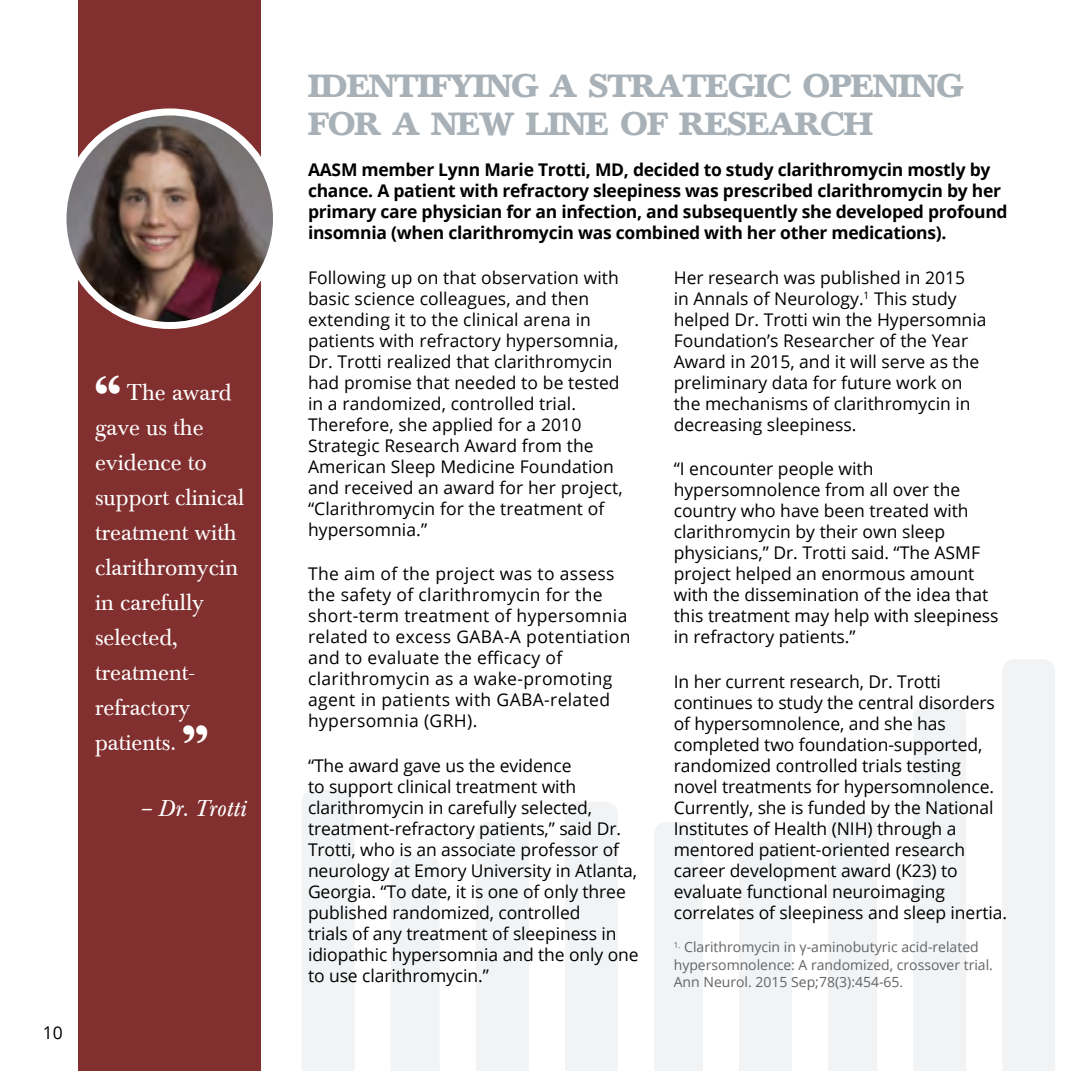
<style>
.page{position:relative;width:1071px;height:1071px;background:#fff}
.page>*{position:absolute;margin:0;border:0;box-sizing:border-box;transform-origin:0 0}
.t1{font:700 31.85px/38.5px "Baskerville BE";letter-spacing:-.03em;color:#a7b1b7}
.t2{font:22.75px/35px "Baskerville BE";color:#fff}
.t3{font:italic 22.75px "Baskerville BE";color:#fff}
.t4{font:17.5px/21px "Open Sans";color:#000}
.t5{font:700 17.5px/21px "Open Sans";letter-spacing:-.015em;color:#000}
.t6{font:17.5px/21px "Open Sans";letter-spacing:.02em;color:#000}
.t7{font:14px/17.5px "Open Sans";color:#636466}
.s1{font-weight:700;font-size:45.5px}
</style>
<div class="page">
<div style="left:1002px;top:659px;width:53px;height:412px;background:#f1f3f5"></div>
<div style="left:913px;top:704px;width:53px;height:367px;background:#f1f3f5"></div>
<div style="left:302px;top:790px;width:52px;height:281px;background:#f1f3f5"></div>
<div style="left:565px;top:802px;width:53px;height:269px;background:#f1f3f5"></div>
<div style="left:476px;top:822px;width:53px;height:249px;background:#f1f3f5"></div>
<div style="left:828px;top:814px;width:49px;height:257px;background:#f1f3f5"></div>
<div style="left:654px;top:822px;width:49px;height:249px;background:#f1f3f5"></div>
<div style="left:739px;top:843px;width:53px;height:228px;background:#f1f3f5"></div>
<div style="left:391px;top:855px;width:48px;height:216px;background:#f1f3f5"></div>
<div style="left:79px;top:0;width:182px;height:1071px;background:#82302f"></div>
<img style="left:63px;top:112px;width:214px;height:214px;border-radius:107px">
<div style="left:60px;top:108px;width:220px;height:221px;border:7px solid #fff;border-radius:50%"></div>
<h2 class="t2" style="left:95px;top:375px;width:151px"><span class="s1">“</span> The award gave us the evidence to support clinical treatment with clarithromycin in carefully selected, treatment&shy;refractory patients. <span class="s1">”</span></h2>
<h2 class="t3" style="left:140px;top:796px;width:107px">– Dr. Trotti</h2>
<p class="t4" style="left:43px;top:1022px;width:22px">10</p>
<h1 class="t1" style="left:308px;top:66px;width:657px">IDENTIFYING A STRATEGIC OPENING<br>FOR A NEW LINE OF RESEARCH</h1>
<p class="t5" style="left:308px;top:159px;width:701px">AASM member Lynn Marie Trotti, MD, decided to study clarithromycin mostly by chance. A patient with refractory sleepiness was prescribed clarithromycin by her primary care physician for an infection, and subsequently she developed profound insomnia (when clarithromycin was combined with her other medications).</p>
<p class="t4" style="left:308px;top:266px;width:316px">Following up on that observation with basic science colleagues, and then extending it to the clinical arena in patients with refractory hypersomnia, Dr. Trotti realized that clarithromycin had promise that needed to be tested in a randomized, controlled trial.<br>Therefore, she applied for a 2010<br>Strategic Research Award from the American Sleep Medicine Foundation and received an award for her project, “Clarithromycin for the treatment of hypersomnia.”</p>
<p class="t6" style="left:308px;top:563px;width:324px">The aim of the project was to assess the safety of clarithromycin for the short-term treatment of hypersomnia related to excess GABA-A potentiation and to evaluate the efficacy of clarithromycin as a wake-promoting agent in patients with GABA-related hypersomnia (GRH).</p>
<p class="t4" style="left:308px;top:755px;width:332px">“The award gave us the evidence<br>to support clinical treatment with clarithromycin in carefully selected, treatment-refractory patients,” said Dr.<br>Trotti, who is an associate professor of neurology at Emory University in Atlanta, Georgia. “To date, it is one of only three published randomized, controlled<br>trials of any treatment of sleepiness in idiopathic hypersomnia and the only one to use clarithromycin.”</p>
<p class="t4" style="left:674px;top:266px;width:314px">Her research was published in 2015<br>in Annals of Neurology.<sup>1</sup> This study helped Dr. Trotti win the Hypersomnia Foundation’s Researcher of the Year Award in 2015, and it will serve as the preliminary data for future work on the mechanisms of clarithromycin in decreasing sleepiness.</p>
<p class="t4" style="left:674px;top:458px;width:326px">“I encounter people with hypersomnolence from all over the country who have been treated with clarithromycin by their own sleep physicians,” Dr. Trotti said. “The ASMF project helped an enormous amount with the dissemination of the idea that this treatment may help with sleepiness in refractory patients.”</p>
<p class="t4" style="left:674px;top:671px;width:335px">In her current research, Dr. Trotti continues to study the central disorders of hypersomnolence, and she has completed two foundation-supported, randomized controlled trials testing novel treatments for hypersomnolence.<br>Currently, she is funded by the National Institutes of Health (NIH) through a mentored patient-oriented research career development award (K23) to evaluate functional neuroimaging correlates of sleepiness and sleep inertia.</p>
<p class="t7" style="left:674px;top:938px;width:321px"><sup>1.</sup> Clarithromycin in γ-aminobutyric acid-related hypersomnolence: A randomized, crossover trial.<br>Ann Neurol. 2015 Sep;78(3):454-65.</p>
</div>
